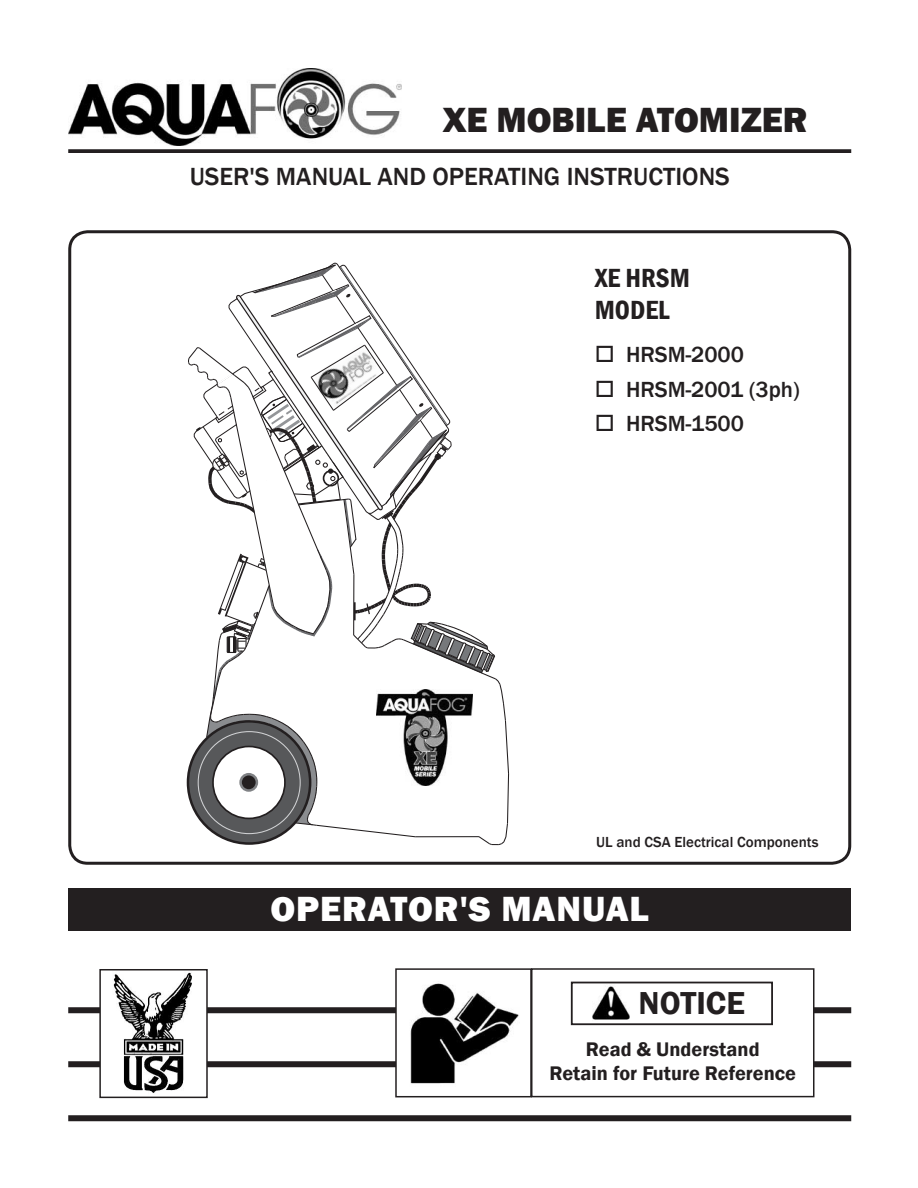
<style>
.page{position:relative;width:918px;height:1188px;background:#fff}
.page>*{position:absolute;margin:0;border:0;box-sizing:border-box;transform-origin:0 0}
.t1{font:800 36px "Franklin Gothic";color:#231f20}
.t2{font:800 36px "Franklin Gothic";letter-spacing:.025em;color:#fff}
.t3{font:600 32.7px "Franklin Gothic";color:#231f20}
.t4{font:600 condensed 27px/32.4px "Franklin Gothic";color:#231f20}
.t5{font:500 25.5px "Franklin Gothic";color:#231f20}
.t6{font:500 22.5px "Franklin Gothic";color:#231f20}
.t7{font:600 20.25px/24.3px "Franklin Gothic";color:#231f20;text-align:center}
.t8{font:500 15px "Franklin Gothic";color:#231f20}
</style>
<div class="page">
<svg style="left:68px;top:230px;width:784px;height:633px"></svg>
<div style="left:68px;top:1115px;width:783px;height:6px;background:#231f20"></div>
<div style="left:68px;top:1061px;width:783px;height:6px;background:#231f20"></div>
<div style="left:68px;top:1007px;width:783px;height:6px;background:#231f20"></div>
<div style="left:532px;top:969px;width:282px;height:128px;background:#fff"></div>
<div style="left:531px;top:968px;width:283px;height:129px;border:2px solid #231f20"></div>
<svg style="left:68px;top:149px;width:783px;height:4px;background:#302c2d"></svg>
<div style="left:396px;top:969px;width:135px;height:128px;background:#fff"></div>
<div style="left:395px;top:968px;width:137px;height:129px;border:2px solid #231f20"></div>
<img style="left:410px;top:983px;width:109px;height:101px">
<div style="left:68px;top:889px;width:783px;height:42px;background:#231f20"></div>
<div style="left:100px;top:970px;width:107px;height:127px;background:#fff"></div>
<div style="left:99px;top:969px;width:109px;height:129px;border:2px solid #231f20"></div>
<img style="left:105px;top:972px;width:98px;height:124px">
<div style="left:571px;top:982px;width:202px;height:43px;border:2px solid #231f20"></div>
<img style="left:592px;top:984px;width:37px;height:36px">
<img style="left:68px;top:68px;width:334px;height:77px">
<svg style="left:187px;top:245px;width:323px;height:601px"></svg>
<div style="left:238px;top:587px;width:17px;height:24px;background:#fff"></div>
<p class="t1" style="left:443px;top:97px;width:366px">XE MOBILE ATOMIZER</p>
<p class="t5" style="left:190px;top:161px;width:542px">USER'S MANUAL AND OPERATING INSTRUCTIONS</p>
<p class="t4" style="left:595px;top:261px;width:97px">XE HRSM<br>MODEL</p>
<p class="t6" style="left:595px;top:341px;width:151px">□ HRSM-2000</p>
<p class="t6" style="left:595px;top:375px;width:206px">□ HRSM-2001 (3ph)</p>
<p class="t6" style="left:595px;top:410px;width:151px">□ HRSM-1500</p>
<p class="t8" style="left:596px;top:833px;width:224px">UL and CSA Electrical Components</p>
<p class="t2" style="left:270px;top:886px;width:380px">OPERATOR'S MANUAL</p>
<p class="t3" style="left:639px;top:983px;width:108px">NOTICE</p>
<p class="t7" style="left:549px;top:1037px;width:248px">Read &amp; Understand<br>Retain for Future Reference</p>
</div>
